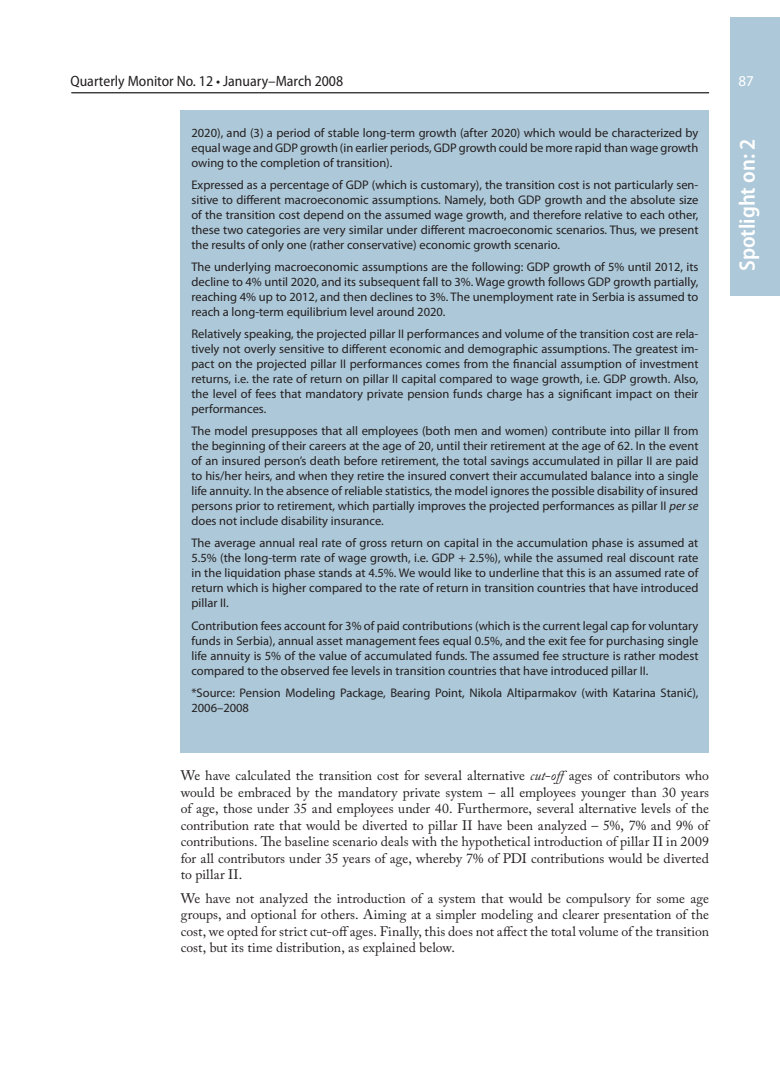
<style>
.page{position:relative;width:780px;height:1088px;background:#fff}
.page>*{position:absolute;margin:0;border:0;box-sizing:border-box;transform-origin:0 0}
.t1{font:600 semi-condensed 22.5px "Myriad Pro";color:#fff}
.t2{font:semi-condensed 15px "Myriad Pro";color:#231f20}
.t3{font:15px "Myriad Pro";color:#fff}
.Običan_txt{font:13.75px/16.5px "Adobe Caslon Pro";color:#231f20;text-align:justify}
.okvir_body_text{font:12.5px/15px "Myriad Pro";color:#231f20;text-align:justify}
.s1{font-style:italic}
</style>
<div class="page">
<div style="left:730px;top:18px;width:50px;height:278px;background:#adc8d8"></div>
<hr style="left:71px;top:92px;width:638px;height:1px;background:#231f20">
<div style="left:181px;top:110px;width:528px;height:642px;background:#adc8d8"></div>
<p class="t2" style="left:70px;top:73px;width:274px">Quarterly Monitor No. 12 • January–March 2008</p>
<p class="okvir_body_text" style="left:191px;top:125px;width:508px">2020), and (3) a period of stable long-term growth (after 2020) which would be characterized by equal wage and GDP growth (in earlier periods, GDP growth could be more rapid than wage growth owing to the completion of transition).</p>
<p class="okvir_body_text" style="left:191px;top:177px;width:508px">Expressed as a percentage of GDP (which is customary), the transition cost is not particularly sen&shy;sitive to different macroeconomic assumptions. Namely, both GDP growth and the absolute size of the transition cost depend on the assumed wage growth, and therefore relative to each other, these two categories are very similar under different macroeconomic scenarios. Thus, we present the results of only one (rather conservative) economic growth scenario.</p>
<p class="okvir_body_text" style="left:191px;top:259px;width:508px">The underlying macroeconomic assumptions are the following: GDP growth of 5% until 2012, its decline to 4% until 2020, and its subsequent fall to 3%. Wage growth follows GDP growth partially, reaching 4% up to 2012, and then declines to 3%. The unemployment rate in Serbia is assumed to reach a long-term equilibrium level around 2020.</p>
<p class="okvir_body_text" style="left:191px;top:326px;width:508px">Relatively speaking, the projected pillar II performances and volume of the transition cost are rela&shy;tively not overly sensitive to different economic and demographic assumptions. The greatest im&shy;pact on the projected pillar II performances comes from the financial assumption of investment returns, i.e. the rate of return on pillar II capital compared to wage growth, i.e. GDP growth. Also, the level of fees that mandatory private pension funds charge has a significant impact on their performances.</p>
<p class="okvir_body_text" style="left:191px;top:423px;width:508px">The model presupposes that all employees (both men and women) contribute into pillar II from the beginning of their careers at the age of 20, until their retirement at the age of 62. In the event of an insured person’s death before retirement, the total savings accumulated in pillar II are paid to his/her heirs, and when they retire the insured convert their accumulated balance into a single life annuity. In the absence of reliable statistics, the model ignores the possible disability of insured persons prior to retirement, which partially improves the projected performances as pillar II <span class="s1">per se </span>does not include disability insurance.</p>
<p class="okvir_body_text" style="left:191px;top:535px;width:508px">The average annual real rate of gross return on capital in the accumulation phase is assumed at 5.5% (the long-term rate of wage growth, i.e. GDP + 2.5%), while the assumed real discount rate in the liquidation phase stands at 4.5%. We would like to underline that this is an assumed rate of return which is higher compared to the rate of return in transition countries that have introduced pillar II.</p>
<p class="okvir_body_text" style="left:191px;top:618px;width:508px">Contribution fees account for 3% of paid contributions (which is the current legal cap for voluntary funds in Serbia), annual asset management fees equal 0.5%, and the exit fee for purchasing single life annuity is 5% of the value of accumulated funds. The assumed fee structure is rather modest compared to the observed fee levels in transition countries that have introduced pillar II.</p>
<p class="okvir_body_text" style="left:191px;top:685px;width:508px">*Source: Pension Modeling Package, Bearing Point, Nikola Altiparmakov (with Katarina Stanić),<br>2006–2008</p>
<p class="Običan_txt" style="left:181px;top:767px;width:529px">We have calculated the transition cost for several alternative <span class="s1">cut-off</span>ages of contributors who would be embraced by the mandatory private system – all employees younger than 30 years of age, those under 35 and employees under 40. Furthermore, several alternative levels of the contribution rate that would be diverted to pillar II have been analyzed – 5%, 7% and 9% of contributions. The baseline scenario deals with the hypothetical introduction of pillar II in 2009 for all contributors under 35 years of age, whereby 7% of PDI contributions would be diverted to pillar II.</p>
<p class="Običan_txt" style="left:181px;top:890px;width:529px">We have not analyzed the introduction of a system that would be compulsory for some age groups, and optional for others. Aiming at a simpler modeling and clearer presentation of the cost, we opted for strict cut-off ages. Finally, this does not affect the total volume of the transition cost, but its time distribution, as explained below.</p>
<p class="t3" style="left:738px;top:71px;width:17px">87</p>
<h1 class="t1" style="left:734px;top:271px;width:134px;rotate:-90deg">Spotlight on: 2</h1>
<h1 class="t1" style="left:734px;top:150px;width:13px;rotate:-90deg">1</h1>
</div>
